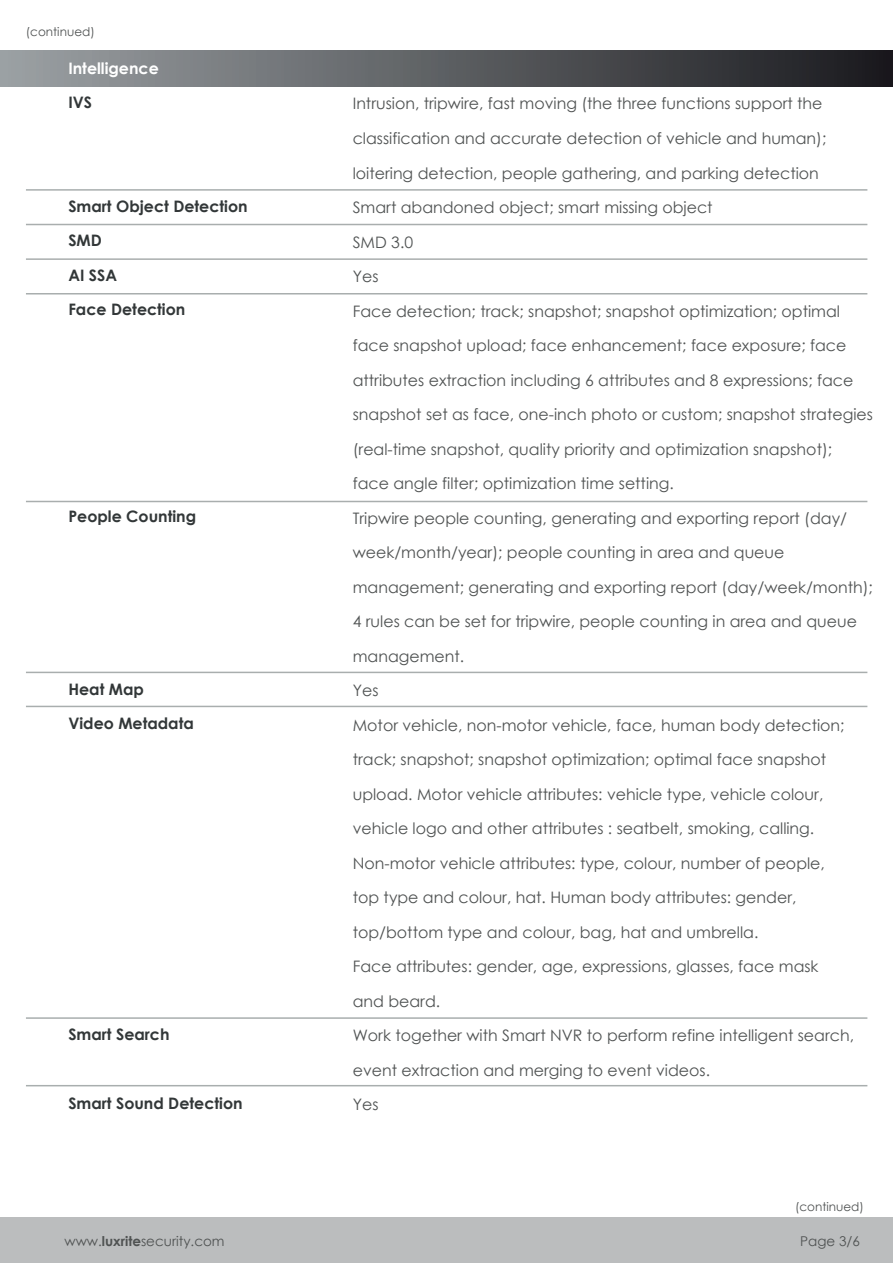
<style>
.page{position:relative;width:893px;height:1263px;background:#fff}
.page>*{position:absolute;margin:0;border:0;box-sizing:border-box;transform-origin:0 0}
.t1{font:15.75px/34.5px "Century Gothic";color:#4f5252}
.t2{font:700 15.75px/34.5px "Century Gothic";color:#323738}
.t3{font:700 15.75px "Century Gothic";color:#fff}
.t4{font:13.5px "Century Gothic";color:#4f5252}
.t5{font:12px "Century Gothic";color:#4f5252}
.s1{font-weight:700}
</style>
<div class="page">
<div style="left:0;top:50px;width:893px;height:36px;background:linear-gradient(to right,#9da2a5,#1b1a1e)"></div>
<hr style="left:26px;top:189px;width:841px;height:2px;background:#a9aeae">
<hr style="left:26px;top:224px;width:841px;height:1px;background:#a9aeae">
<hr style="left:26px;top:258px;width:841px;height:2px;background:#a9aeae">
<hr style="left:26px;top:293px;width:841px;height:1px;background:#a9aeae">
<hr style="left:26px;top:501px;width:841px;height:1px;background:#a9aeae">
<hr style="left:26px;top:672px;width:841px;height:1px;background:#a9aeae">
<hr style="left:26px;top:706px;width:841px;height:1px;background:#a9aeae">
<hr style="left:26px;top:1017px;width:841px;height:2px;background:#a9aeae">
<hr style="left:26px;top:1085px;width:841px;height:1px;background:#a9aeae">
<div style="left:0;top:1217px;width:893px;height:46px;background:#bbbdbe"></div>
<p class="t5" style="left:26px;top:24px;width:70px">(continued)</p>
<p class="t3" style="left:68px;top:56px;width:92px">Intelligence</p>
<p class="t2" style="left:68px;top:85px;width:25px">IVS</p>
<p class="t2" style="left:68px;top:188px;width:181px">Smart Object Detection<br>SMD<br>AI SSA<br>Face Detection</p>
<p class="t2" style="left:68px;top:499px;width:129px">People Counting</p>
<p class="t2" style="left:68px;top:671px;width:127px">Heat Map<br>Video Metadata</p>
<p class="t2" style="left:68px;top:1016px;width:103px">Smart Search</p>
<p class="t2" style="left:68px;top:1085px;width:176px">Smart Sound Detection</p>
<p class="t1" style="left:353px;top:86px;width:522px">Intrusion, tripwire, fast moving (the three functions support the classification and accurate detection of vehicle and human); loitering detection, people gathering, and parking detection<br>Smart abandoned object; smart missing object<br>SMD 3.0<br>Yes<br>Face detection; track; snapshot; snapshot optimization; optimal face snapshot upload; face enhancement; face exposure; face attributes extraction including 6 attributes and 8 expressions; face snapshot set as face, one-inch photo or custom; snapshot strategies (real-time snapshot, quality priority and optimization snapshot);<br>face angle filter; optimization time setting.<br>Tripwire people counting, generating and exporting report (day/ week/month/year); people counting in area and queue management; generating and exporting report (day/week/month); 4 rules can be set for tripwire, people counting in area and queue management.<br>Yes<br>Motor vehicle, non-motor vehicle, face, human body detection; track; snapshot; snapshot optimization; optimal face snapshot upload. Motor vehicle attributes: vehicle type, vehicle colour, vehicle logo and other attributes : seatbelt, smoking, calling.<br>Non-motor vehicle attributes: type, colour, number of people,<br>top type and colour, hat. Human body attributes: gender, top/bottom type and colour, bag, hat and umbrella.<br>Face attributes: gender, age, expressions, glasses, face mask<br>and beard.<br>Work together with Smart NVR to perform refine intelligent search, event extraction and merging to event videos.<br>Yes</p>
<p class="t5" style="left:795px;top:1198px;width:70px">(continued)</p>
<p class="t4" style="left:65px;top:1232px;width:162px">www.<span class="s1">luxrite</span>security.com</p>
<p class="t4" style="left:800px;top:1232px;width:61px">Page 3/6</p>
</div>
